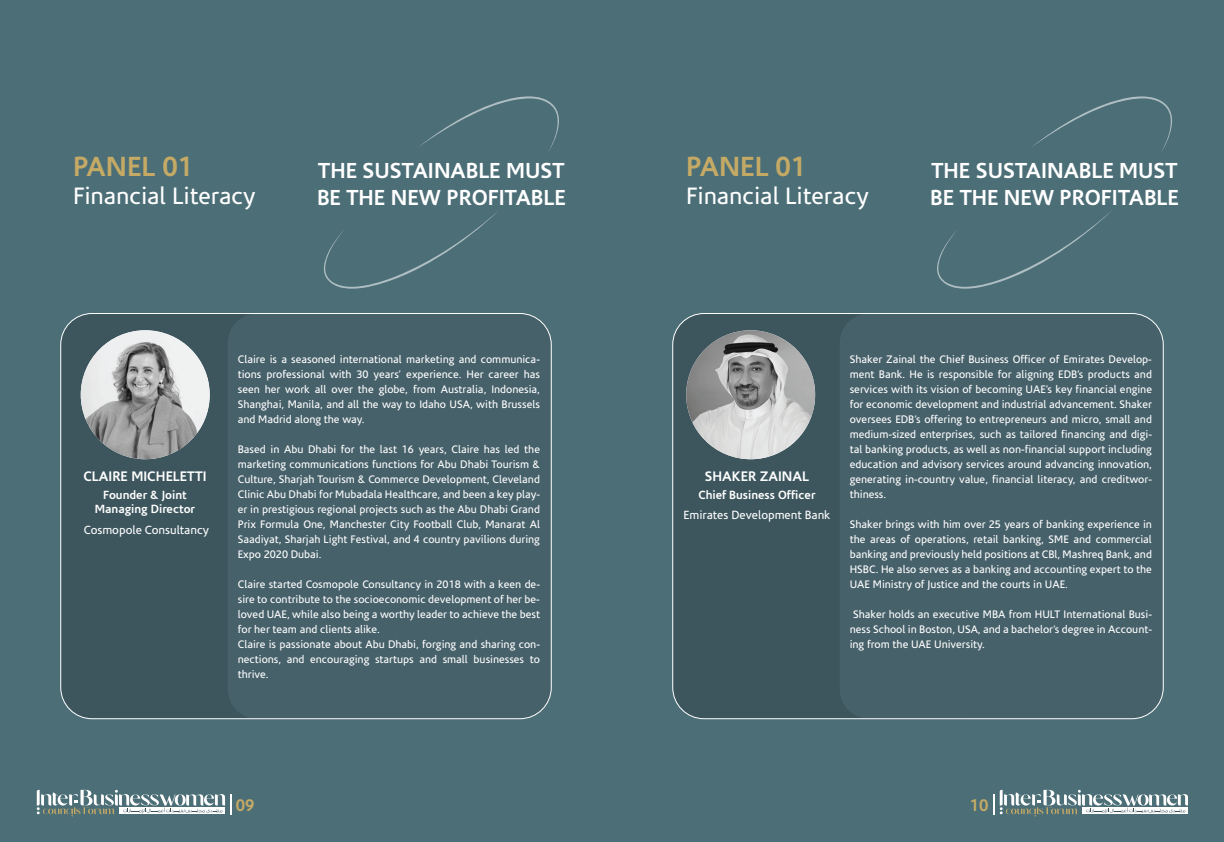
<style>
.page{position:relative;width:1224px;height:842px;background:#fff}
.page>*{position:absolute;margin:0;border:0;box-sizing:border-box;transform-origin:0 0}
.t1{font:700 28px "Corisande OT";color:#c5aa66}
.t2{font:24px "Corisande OT";color:#fff}
.t3{font:700 22px "Corisande OT";color:#fff}
.t4{font:700 17px "Corisande OT";color:#c5aa66}
.t5{font:700 14px "Corisande OT";color:#fff}
.t6{font:700 12px/14.4px "Corisande OT";color:#fff;text-align:center}
.t7{font:12px "Corisande OT";color:#fff}
.t8{font:11px/15px "Corisande OT";color:#fff;text-align:justify}
</style>
<div class="page">
<div style="left:0;top:0;width:612px;height:842px;background:#4c6e77"></div>
<svg style="left:37px;top:790px;width:188px;height:26px"></svg>
<hr style="left:230px;top:794px;width:2px;height:20px;background:#fff">
<div style="left:612px;top:0;width:612px;height:842px;background:#4c6e77"></div>
<svg style="left:324px;top:211px;width:174px;height:78px"></svg>
<svg style="left:419px;top:96px;width:140px;height:56px"></svg>
<svg style="left:937px;top:211px;width:174px;height:78px"></svg>
<svg style="left:1032px;top:96px;width:140px;height:55px"></svg>
<hr style="left:993px;top:794px;width:2px;height:20px;background:#fff">
<svg style="left:1000px;top:790px;width:188px;height:26px"></svg>
<div style="left:61px;top:313px;width:323px;height:406px;background:#3d565e;border-radius:32px"></div>
<div style="left:228px;top:313px;width:323px;height:406px;background:#47616a;border-radius:29px"></div>
<div style="left:673px;top:313px;width:323px;height:406px;background:#3d565e;border-radius:32px"></div>
<div style="left:840px;top:313px;width:323px;height:406px;background:#47616a;border-radius:29px"></div>
<img style="left:81px;top:330px;width:129px;height:129px;border-radius:64px">
<img style="left:686px;top:330px;width:129px;height:129px;border-radius:64px">
<h1 class="t1" style="left:73px;top:150px;width:122px">PANEL 01</h1>
<h3 class="t3" style="left:318px;top:158px;width:248px">THE SUSTAINABLE MUST</h3>
<h1 class="t1" style="left:686px;top:150px;width:122px">PANEL 01</h1>
<h3 class="t3" style="left:317px;top:184px;width:250px">BE THE NEW PROFITABLE</h3>
<h3 class="t3" style="left:931px;top:158px;width:248px">THE SUSTAINABLE MUST</h3>
<h2 class="t2" style="left:73px;top:183px;width:184px">Financial Literacy</h2>
<h2 class="t2" style="left:686px;top:183px;width:184px">Financial Literacy</h2>
<h3 class="t3" style="left:930px;top:184px;width:250px">BE THE NEW PROFITABLE</h3>
<p class="t5" style="left:83px;top:468px;width:125px">CLAIRE MICHELETTI</p>
<p class="t6" style="left:95px;top:488px;width:102px">Founder &amp; Joint<br>Managing Director</p>
<p class="t7" style="left:84px;top:523px;width:127px">Cosmopole Consultancy</p>
<p class="t8" style="left:238px;top:352px;width:304px">Claire is a seasoned international marketing and communica&shy;tions professional with 30 years’ experience. Her career has seen her work all over the globe, from Australia, Indonesia, Shanghai, Manila, and all the way to Idaho USA, with Brussels and Madrid along the way.</p>
<p class="t8" style="left:238px;top:442px;width:304px">Based in Abu Dhabi for the last 16 years, Claire has led the marketing communications functions for Abu Dhabi Tourism &amp; Culture, Sharjah Tourism &amp; Commerce Development, Cleveland Clinic Abu Dhabi for Mubadala Healthcare, and been a key play&shy;er in prestigious regional projects such as the Abu Dhabi Grand Prix Formula One, Manchester City Football Club, Manarat Al Saadiyat, Sharjah Light Festival, and 4 country pavilions during Expo 2020 Dubai.</p>
<p class="t8" style="left:238px;top:577px;width:304px;text-align:left">Claire started Cosmopole Consultancy in 2018 with a keen de&shy;sire to contribute to the socioeconomic development of her be&shy;loved UAE, while also being a worthy leader to achieve the best for her team and clients alike.<br>Claire is passionate about Abu Dhabi, forging and sharing con&shy;nections, and encouraging startups and small businesses to thrive.</p>
<p class="t5" style="left:705px;top:468px;width:106px">SHAKER ZAINAL</p>
<p class="t6" style="left:698px;top:488px;width:119px">Chief Business Officer</p>
<p class="t7" style="left:684px;top:509px;width:148px">Emirates Development Bank</p>
<p class="t8" style="left:850px;top:352px;width:304px">Shaker Zainal the Chief Business Officer of Emirates Develop&shy;ment Bank. He is responsible for aligning EDB’s products and services with its vision of becoming UAE’s key financial engine for economic development and industrial advancement. Shaker oversees EDB’s offering to entrepreneurs and micro, small and medium-sized enterprises, such as tailored financing and digi&shy;tal banking products, as well as non-financial support including education and advisory services around advancing innovation, generating in-country value, financial literacy, and creditwor&shy;thiness.</p>
<p class="t8" style="left:850px;top:517px;width:304px">Shaker brings with him over 25 years of banking experience in the areas of operations, retail banking, SME and commercial banking and previously held positions at CBl, Mashreq Bank, and HSBC. He also serves as a banking and accounting expert to the UAE Ministry of Justice and the courts in UAE.</p>
<p class="t8" style="left:850px;top:607px;width:304px">Shaker holds an executive MBA from HULT International Busi&shy;ness School in Boston, USA, and a bachelor’s degree in Account&shy;ing from the UAE University.</p>
<h3 class="t4" style="left:236px;top:795px;width:20px">09</h3>
<h3 class="t4" style="left:970px;top:795px;width:20px">10</h3>
</div>
